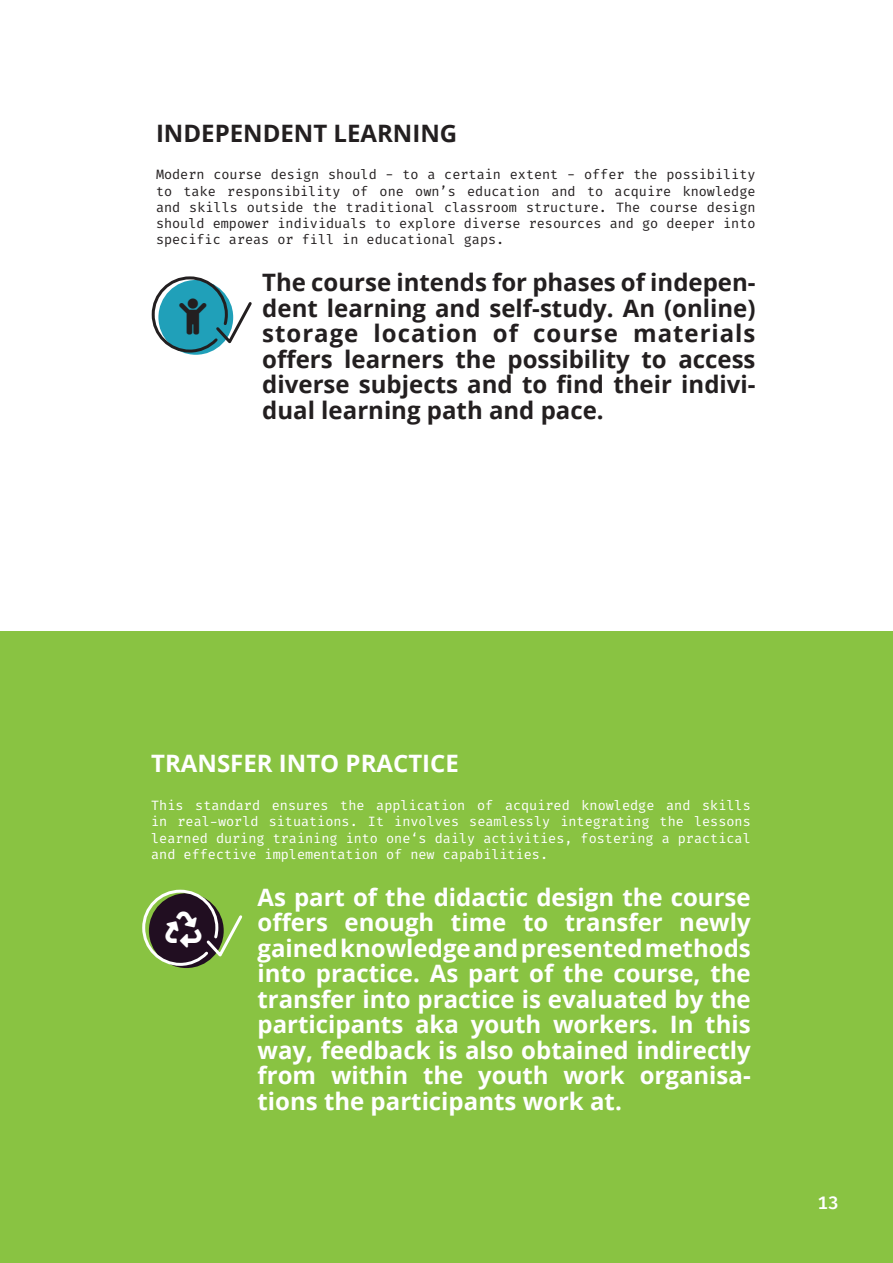
<style>
.page{position:relative;width:893px;height:1263px;background:#fff}
.page>*{position:absolute;margin:0;border:0;box-sizing:border-box;transform-origin:0 0}
.t1{font:700 24px/25.5px "Open Sans";color:#fff;text-align:justify}
.t2{font:700 24px/25.5px "Open Sans";color:#231f20;text-align:justify}
.t3{font:300 18px "Fira Code";color:#fff}
.t4{font:300 13.5px/16.2px "Fira Code";color:#231f20;text-align:justify}
.t5{font:300 13.5px/16.2px "Fira Code";color:#fff;text-align:justify}
</style>
<div class="page">
<div style="left:0;top:631px;width:893px;height:632px;background:#89c342"></div>
<svg style="left:142px;top:889px;width:101px;height:79px"></svg>
<svg style="left:151px;top:276px;width:101px;height:78px"></svg>
<p class="t2" style="left:156px;top:120px;width:303px">INDEPENDENT LEARNING</p>
<p class="t4" style="left:156px;top:167px;width:601px">Modern course design should - to a certain extent - offer the possibility to take responsibility of one own’s education and to acquire knowledge and skills outside the traditional classroom structure. The course design should empower individuals to explore diverse resources and go deeper into specific areas or fill in educational gaps.</p>
<p class="t2" style="left:262px;top:269px;width:495px">The course intends for phases of indepen&shy;dent learning and self-study. An (online) storage location of course materials offers learners the possibility to access diverse subjects and to find their indivi&shy;dual learning path and pace.</p>
<p class="t1" style="left:151px;top:750px;width:309px">TRANSFER INTO PRACTICE</p>
<p class="t5" style="left:151px;top:797px;width:601px">This standard ensures the application of acquired knowledge and skills in real-world situations. It involves seamlessly integrating the lessons learned during training into one‘s daily activities, fostering a practical and effective implementation of new capabilities.</p>
<p class="t1" style="left:257px;top:884px;width:495px">As part of the didactic design the course offers enough time to transfer newly gained knowledge and presented methods into practice. As part of the course, the transfer into practice is evaluated by the participants aka youth workers. In this way, feedback is also obtained indirectly from within the youth work organisa&shy;tions the participants work at.</p>
<p class="t3" style="left:817px;top:1187px;width:23px">13</p>
</div>
